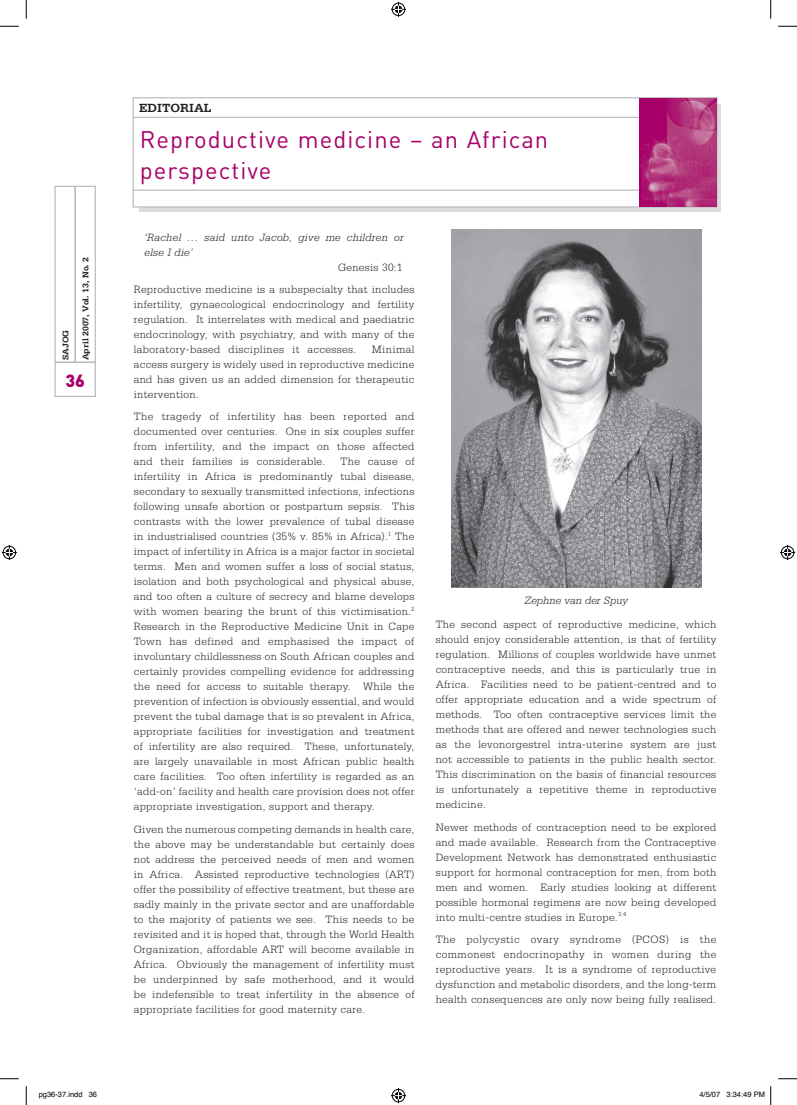
<style>
.page{position:relative;width:797px;height:1105px;background:#fff}
.page>*{position:absolute;margin:0;border:0;box-sizing:border-box;transform-origin:0 0}
.t1{font:23.75px/31.2px "DIN";letter-spacing:.045em;color:#a70169}
.t2{font:900 17.5px "DIN";color:#a70169}
.t3{font:700 12.5px "Serifa";color:#231f20}
.t4{font:300 11.25px/15px "Serifa";letter-spacing:.025em;color:#231f20;text-align:justify}
.t5{font:italic 300 11.25px/15px "Serifa";letter-spacing:.025em;color:#231f20}
.t6{font:italic 300 11.25px "Serifa";color:#231f20}
.t7{font:700 8.75px "Serifa";color:#231f20}
.t8{font:7.5px "Helvetica";color:#000}
</style>
<div class="page">
<div style="left:140px;top:104px;width:580px;height:107px;background:#dcdddf"></div>
<div style="left:133px;top:98px;width:584px;height:109px;background:#fff"></div>
<div style="left:133px;top:97px;width:584px;height:111px;border:1px solid #bcbdc0"></div>
<hr style="left:133px;top:117px;width:532px;height:1px;background:#bcbdc0">
<hr style="left:133px;top:190px;width:533px;height:1px;background:#bcbdc0">
<div style="left:54px;top:362px;width:42px;height:35px;border:1px solid #bcbdc0"></div>
<div style="left:54px;top:186px;width:22px;height:177px;border:1px solid #bcbdc0"></div>
<div style="left:74px;top:186px;width:22px;height:177px;border:1px solid #bcbdc0"></div>
<img style="left:452px;top:230px;width:249px;height:357px">
<img style="left:640px;top:98px;width:76px;height:108px">
<svg style="left:0;top:25px;width:19px;height:2px"></svg>
<svg style="left:778px;top:25px;width:19px;height:2px"></svg>
<svg style="left:0;top:1078px;width:19px;height:1px"></svg>
<svg style="left:778px;top:1078px;width:19px;height:1px"></svg>
<svg style="left:25px;top:0;width:2px;height:19px"></svg>
<svg style="left:25px;top:1086px;width:2px;height:19px"></svg>
<svg style="left:770px;top:0;width:1px;height:19px"></svg>
<svg style="left:391px;top:2px;width:15px;height:15px"></svg>
<svg style="left:391px;top:1088px;width:15px;height:15px"></svg>
<svg style="left:2px;top:545px;width:15px;height:15px"></svg>
<svg style="left:780px;top:545px;width:15px;height:15px"></svg>
<svg style="left:770px;top:1086px;width:1px;height:19px"></svg>
<p class="t3" style="left:139px;top:101px;width:74px">EDITORIAL</p>
<p class="t7" style="left:61px;top:360px;width:32px;rotate:-90deg">SAJOG</p>
<p class="t7" style="left:81px;top:360px;width:105px;rotate:-90deg">April 2007, Vol. 13, No. 2</p>
<h2 class="t2" style="left:65px;top:369px;width:21px">36</h2>
<h1 class="t1" style="left:140px;top:123px;width:410px">Reproductive medicine – an African perspective</h1>
<p class="t5" style="left:144px;top:230px;width:261px">‘Rachel … said unto Jacob, give me children or else I die’</p>
<p class="t4" style="left:134px;top:256px;width:282px;line-height:22.1px;text-indent:204px">Genesis 30:1<br>Reproductive medicine is a subspecialty that includes</p>
<p class="t4" style="left:134px;top:297px;width:282px">infertility, gynaecological endocrinology and fertility regulation. It interrelates with medical and paediatric endocrinology, with psychiatry, and with many of the laboratory-based disciplines it accesses.</p>
<p class="t4" style="left:134px;top:342px;width:282px;text-indent:238px">Minimal access surgery is widely used in reproductive medicine and has given us an added dimension for therapeutic intervention.</p>
<p class="t4" style="left:134px;top:409px;width:282px">The tragedy of infertility has been reported and documented over centuries. One in six couples suffer from infertility, and the impact on those affected and their families is considerable.</p>
<p class="t4" style="left:134px;top:454px;width:282px;text-indent:207px">The cause of infertility in Africa is predominantly tubal disease, secondary to sexually transmitted infections, infections following unsafe abortion or postpartum sepsis. This contrasts with the lower prevalence of tubal disease in industrialised countries (35% v. 85% in Africa).<sup>1</sup> The impact of infertility in Africa is a major factor in societal terms. Men and women suffer a loss of social status, isolation and both psychological and physical abuse, and too often a culture of secrecy and blame develops with women bearing the brunt of this victimisation.<sup>2<br></sup>Research in the Reproductive Medicine Unit in Cape Town has defined and emphasised the impact of involuntary childlessness on South African couples and certainly provides compelling evidence for addressing the need for access to suitable therapy. While the prevention of infection is obviously essential, and would prevent the tubal damage that is so prevalent in Africa, appropriate facilities for investigation and treatment of infertility are also required. These, unfortunately, are largely unavailable in most African public health care facilities. Too often infertility is regarded as an ‘add-on’ facility and health care provision does not offer appropriate investigation, support and therapy.</p>
<p class="t4" style="left:134px;top:821px;width:282px">Given the numerous competing demands in health care, the above may be understandable but certainly does not address the perceived needs of men and women in Africa. Assisted reproductive technologies (ART) offer the possibility of effective treatment, but these are sadly mainly in the private sector and are unaffordable to the majority of patients we see. This needs to be revisited and it is hoped that, through the World Health Organization, affordable ART will become available in Africa. Obviously the management of infertility must be underpinned by safe motherhood, and it would be indefensible to treat infertility in the absence of appropriate facilities for good maternity care.</p>
<p class="t6" style="left:524px;top:594px;width:105px">Zephne van der Spuy</p>
<p class="t4" style="left:436px;top:617px;width:282px">The second aspect of reproductive medicine, which should enjoy considerable attention, is that of fertility regulation. Millions of couples worldwide have unmet contraceptive needs, and this is particularly true in Africa. Facilities need to be patient-centred and to offer appropriate education and a wide spectrum of methods. Too often contraceptive services limit the methods that are offered and newer technologies such as the levonorgestrel intra-uterine system are just not accessible to patients in the public health sector.<br>This discrimination on the basis of financial resources is unfortunately a repetitive theme in reproductive medicine.</p>
<p class="t4" style="left:436px;top:819px;width:282px">Newer methods of contraception need to be explored and made available. Research from the Contraceptive Development Network has demonstrated enthusiastic support for hormonal contraception for men, from both men and women. Early studies looking at different possible hormonal regimens are now being developed into multi-centre studies in Europe.<sup>3,4</sup></p>
<p class="t4" style="left:436px;top:931px;width:282px">The polycystic ovary syndrome (PCOS) is the commonest endocrinopathy in women during the reproductive years. It is a syndrome of reproductive dysfunction and metabolic disorders, and the long-term health consequences are only now being fully realised.</p>
<p class="t8" style="left:39px;top:1090px;width:60px">pg36-37.indd 36</p>
<p class="t8" style="left:699px;top:1090px;width:67px">4/5/07 3:34:49 PM</p>
</div>
